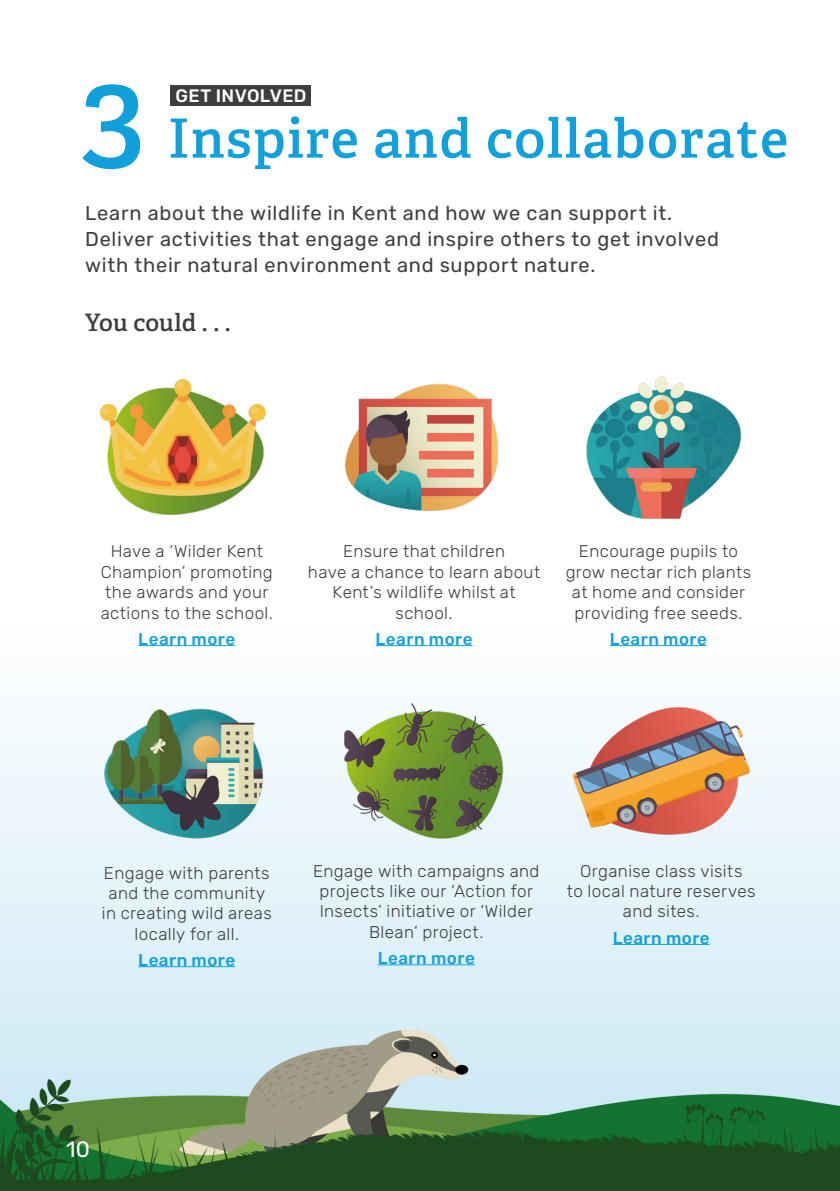
<style>
.page{position:relative;width:840px;height:1191px;background:#fff}
.page>*{position:absolute;margin:0;border:0;box-sizing:border-box;transform-origin:0 0}
.SlabText1{font:600 126.6px "Adelle";color:#12a0db}
.SlabText1-2{font:600 54px "Adelle";letter-spacing:.025em;color:#12a0db}
.t1{font:600 24px "Adelle";letter-spacing:-.005em;color:#3e3e3f}
.t2{font:22.2px "Rubik";color:#fff}
.t3{font:20px/26px "Rubik";letter-spacing:.035em;color:#3e3e3f}
.t4{font:500 18px "Rubik";letter-spacing:.02em;color:#fff}
.t5{font:300 17px/20.4px "Rubik";letter-spacing:.02em;color:#3e3e3f;text-align:center}
.t6{font:500 17px "Rubik";letter-spacing:.025em;color:#12a0db}
</style>
<div class="page">
<img style="left:0;top:645px;width:839px;height:546px">
<div style="left:170px;top:85px;width:141px;height:21px;background:#3e3e3f"></div>
<img style="left:100px;top:379px;width:166px;height:136px">
<hr style="left:138px;top:645px;width:97px;height:1px;background:#12a0db">
<img style="left:345px;top:383px;width:154px;height:128px">
<hr style="left:375px;top:645px;width:97px;height:1px;background:#12a0db">
<img style="left:586px;top:376px;width:156px;height:143px">
<hr style="left:609px;top:645px;width:97px;height:1px;background:#12a0db">
<img style="left:322px;top:685px;width:198px;height:175px">
<hr style="left:377px;top:964px;width:97px;height:1px;background:#12a0db">
<img style="left:555px;top:679px;width:198px;height:176px">
<hr style="left:612px;top:944px;width:97px;height:1px;background:#12a0db">
<img style="left:84px;top:688px;width:198px;height:176px">
<hr style="left:138px;top:966px;width:97px;height:1px;background:#12a0db">
<p class="SlabText1" style="left:82px;top:35px;width:65px">3</p>
<p class="t4" style="left:175px;top:86px;width:132px">GET INVOLVED</p>
<p class="SlabText1-2" style="left:168px;top:105px;width:621px">Inspire and collaborate</p>
<p class="t3" style="left:85px;top:201px;width:635px">Learn about the wildlife in Kent and how we can support it.<br>Deliver activities that engage and inspire others to get involved with their natural environment and support nature.</p>
<p class="t1" style="left:85px;top:307px;width:147px">You could . . .</p>
<p class="t5" style="left:101px;top:542px;width:173px">Have a ‘Wilder Kent<br>Champion’ promoting the awards and your actions to the school.</p>
<p class="t6" style="left:138px;top:629px;width:98px">Learn more</p>
<p class="t5" style="left:308px;top:542px;width:233px">Ensure that children<br>have a chance to learn about<br>Kent’s wildlife whilst at school.</p>
<p class="t6" style="left:375px;top:629px;width:98px">Learn more</p>
<p class="t5" style="left:565px;top:542px;width:187px">Encourage pupils to grow nectar rich plants at home and consider providing free seeds.</p>
<p class="t6" style="left:609px;top:629px;width:98px">Learn more</p>
<p class="t5" style="left:102px;top:863px;width:171px">Engage with parents and the community in creating wild areas locally for all.</p>
<p class="t6" style="left:138px;top:950px;width:98px">Learn more</p>
<p class="t5" style="left:313px;top:861px;width:228px">Engage with campaigns and projects like our ‘Action for<br>Insects’ initiative or ‘Wilder<br>Blean’ project.</p>
<p class="t6" style="left:377px;top:948px;width:98px">Learn more</p>
<p class="t5" style="left:566px;top:861px;width:190px">Organise class visits<br>to local nature reserves and sites.</p>
<p class="t6" style="left:612px;top:928px;width:98px">Learn more</p>
<p class="t2" style="left:66px;top:1133px;width:25px">10</p>
</div>
